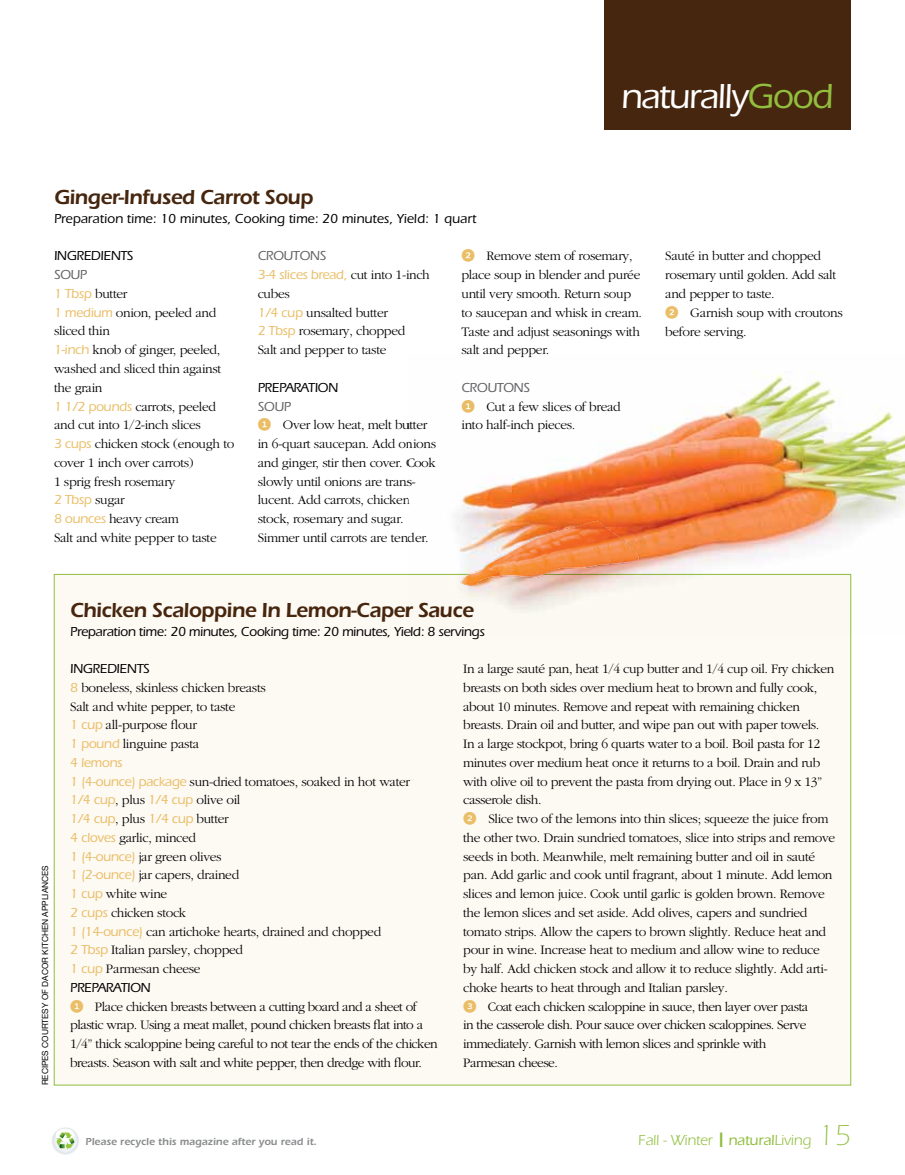
<style>
.page{position:relative;width:905px;height:1175px;background:#fff}
.page>*{position:absolute;margin:0;border:0;box-sizing:border-box;transform-origin:0 0}
.t1{font:500 36px "Itc Eras";letter-spacing:-.04em;color:#fff}
.t2{font:500 36px "Itc Eras";color:#91be3e}
.t3{font:600 21px "Itc Eras";letter-spacing:-.025em;color:#46260e}
.t4{font:500 15px "Itc Eras";letter-spacing:-.01em;color:#91be3e}
.t5{font:15px "Itc Eras";letter-spacing:-.01em;color:#91be3e}
.t6{font:300 13.5px/18.8px "Garamond";letter-spacing:-.025em;color:#000}
.t7{font:500 13.5px "Itc Eras";letter-spacing:-.025em;color:#000}
.t8{font:500 13.5px/18.8px "Itc Eras";letter-spacing:-.025em;color:#eabe67}
.t9{font:500 13.5px "Itc Eras";color:#000}
.t10{font:500 13.5px "Itc Eras";letter-spacing:-.025em;color:#636466}
.t11{font:600 10.5px "Itc Eras";color:#8a8c8e}
.t12{font:8.4px "Helvetica Neue";color:#000}
.s1{color:#91be3e}
.s2{font-family:"Itc Eras";font-weight:500;color:#eabe67}
.s3{font-family:"Garamond";font-weight:300;color:#000}
.s4{color:#636466}
.s5{font-family:"Whitney Index Black Round Bd";font-weight:400;color:#eabe67}
.s6{font-weight:400}
.s7{font-weight:300;font-size:30px}
</style>
<div class="page">
<div style="left:54px;top:574px;width:796px;height:511px;background:#fdf9f3;border:1px solid #91be3e"></div>
<div style="left:604px;top:0;width:246px;height:129px;background:#46260e"></div>
<img style="left:399px;top:371px;width:505px;height:266px">
<svg style="left:51px;top:1126px;width:28px;height:28px"></svg>
<div style="left:52px;top:1127px;width:26px;height:26px;background:linear-gradient(to right,#e8edf0,#edf1f3);border-radius:13px"></div>
<div style="left:56px;top:1128px;width:18px;height:13px;background:#fff;border-radius:50%"></div>
<svg style="left:56px;top:1132px;width:19px;height:17px"></svg>
<h2 class="t3" style="left:54px;top:185px;width:261px">Ginger-Infused Carrot Soup</h2>
<p class="t9" style="left:54px;top:211px;width:424px">Preparation time: 10 minutes, Cooking time: 20 minutes, Yield: 1 quart</p>
<h1 class="t1" style="left:621px;top:76px;width:217px">naturally<span class="s1">Choices</span></h1>
<h1 class="t2" style="left:747px;top:76px;width:88px">Good</h1>
<p class="t7" style="left:54px;top:248px;width:81px">INGREDIENTS</p>
<p class="t10" style="left:54px;top:267px;width:35px">SOUP</p>
<p class="t6" style="left:54px;top:284px;width:182px"><span class="s2">1 Tbsp</span> butter<br><span class="s2">1 medium</span> onion, peeled and sliced thin<br><span class="s2">1-inch</span> knob of ginger, peeled, washed and sliced thin against the grain<br><span class="s2">1 1/2 pounds</span> carrots, peeled and cut into 1/2-inch slices<br><span class="s2">3 cups</span> chicken stock (enough to cover 1 inch over carrots)<br>1 sprig fresh rosemary</p>
<p class="t8" style="left:54px;top:490px;width:72px">2 Tbsp <span class="s3">sugar</span></p>
<p class="t6" style="left:54px;top:509px;width:164px"><span class="s2">8 ounces</span> heavy cream<br>Salt and white pepper to taste</p>
<p class="t8" style="left:258px;top:247px;width:173px"><span class="s4">CROUTONS<br></span>3-4 slices bread, <span class="s3">cut into 1-inch</span></p>
<p class="t6" style="left:258px;top:284px;width:149px">cubes<br><span class="s2">1/4 cup</span> unsalted butter<br><span class="s2">2 Tbsp</span> rosemary, chopped<br>Salt and pepper to taste</p>
<p class="t7" style="left:258px;top:380px;width:82px">PREPARATION</p>
<p class="t10" style="left:258px;top:398px;width:35px">SOUP</p>
<p class="t6" style="left:258px;top:416px;width:180px"><span class="s5">1</span> Over low heat, melt butter in 6-quart saucepan. Add onions and ginger, stir then cover. Cook slowly until onions are trans&shy;lucent. Add carrots, chicken stock, rosemary and sugar.<br>Simmer until carrots are tender.</p>
<p class="t6" style="left:461px;top:247px;width:182px"><span class="s5">2</span> Remove stem of rosemary, place soup in blender and purée until very smooth. Return soup to saucepan and whisk in cream.<br>Taste and adjust seasonings with salt and pepper.</p>
<p class="t10" style="left:461px;top:380px;width:70px">CROUTONS</p>
<p class="t6" style="left:461px;top:397px;width:161px"><span class="s5">1</span> Cut a few slices of bread into half-inch pieces.</p>
<p class="t6" style="left:665px;top:247px;width:179px">Sauté in butter and chopped rosemary until golden. Add salt and pepper to taste.<br><span class="s5">2</span> Garnish soup with croutons before serving.</p>
<p class="t12" style="left:40px;top:1085px;width:221px;rotate:-90deg">RECIPES COURTESY OF DACOR KITCHEN APPLIANCES</p>
<h2 class="t3" style="left:70px;top:597px;width:405px">Chicken Scaloppine In Lemon-Caper Sauce</h2>
<p class="t7" style="left:70px;top:623px;width:416px">Preparation time: 20 minutes, Cooking time: 20 minutes, Yield: 8 servings</p>
<p class="t7" style="left:70px;top:661px;width:81px">INGREDIENTS</p>
<p class="t6" style="left:70px;top:678px;width:197px"><span class="s2">8</span> boneless, skinless chicken breasts<br>Salt and white pepper, to taste<br><span class="s2">1 cup</span> all-purpose flour<br><span class="s2">1 pound</span> linguine pasta</p>
<p class="t8" style="left:70px;top:753px;width:54px">4 lemons</p>
<p class="t6" style="left:70px;top:772px;width:341px"><span class="s2">1 (4-ounce) package</span> sun-dried tomatoes, soaked in hot water<br><span class="s2">1/4 cup</span>, plus <span class="s2">1/4 cup</span> olive oil</p>
<p class="t8" style="left:70px;top:809px;width:160px">1/4 cup<span class="s3">, plus</span> 1/4 cup <span class="s3">butter</span></p>
<p class="t6" style="left:70px;top:828px;width:312px"><span class="s2">4 cloves</span> garlic, minced<br><span class="s2">1 (4-ounce)</span> jar green olives<br><span class="s2">1 (2-ounce)</span> jar capers, drained<br><span class="s2">1 cup</span> white wine<br><span class="s2">2 cups</span> chicken stock<br><span class="s2">1 (14-ounce)</span> can artichoke hearts, drained and chopped<br><span class="s2">2 Tbsp</span> Italian parsley, chopped<br><span class="s2">1 cup</span> Parmesan cheese</p>
<p class="t7" style="left:70px;top:980px;width:82px">PREPARATION</p>
<p class="t6" style="left:70px;top:997px;width:369px"><span class="s5">1</span> Place chicken breasts between a cutting board and a sheet of plastic wrap. Using a meat mallet, pound chicken breasts flat into a 1/4” thick scaloppine being careful to not tear the ends of the chicken breasts. Season with salt and white pepper, then dredge with flour.</p>
<p class="t6" style="left:463px;top:659px;width:373px">In a large sauté pan, heat 1/4 cup butter and 1/4 cup oil. Fry chicken breasts on both sides over medium heat to brown and fully cook, about 10 minutes. Remove and repeat with remaining chicken breasts. Drain oil and butter, and wipe pan out with paper towels.<br>In a large stockpot, bring 6 quarts water to a boil. Boil pasta for 12 minutes over medium heat once it returns to a boil. Drain and rub with olive oil to prevent the pasta from drying out. Place in 9 x 13” casserole dish.<br><span class="s5">2</span> Slice two of the lemons into thin slices; squeeze the juice from the other two. Drain sundried tomatoes, slice into strips and remove seeds in both. Meanwhile, melt remaining butter and oil in sauté pan. Add garlic and cook until fragrant, about 1 minute. Add lemon slices and lemon juice. Cook until garlic is golden brown. Remove the lemon slices and set aside. Add olives, capers and sundried tomato strips. Allow the capers to brown slightly. Reduce heat and pour in wine. Increase heat to medium and allow wine to reduce by half. Add chicken stock and allow it to reduce slightly. Add arti&shy;choke hearts to heat through and Italian parsley.<br><span class="s5">3</span> Coat each chicken scaloppine in sauce, then layer over pasta<br>in the casserole dish. Pour sauce over chicken scaloppines. Serve immediately. Garnish with lemon slices and sprinkle with<br>Parmesan cheese.</p>
<p class="t11" style="left:85px;top:1135px;width:233px">Please recycle this magazine after you read it.</p>
<p class="t4" style="left:720px;top:1131px;width:132px">❙ natural<span class="s6">Living</span> <span class="s7">15</span></p>
<p class="t5" style="left:638px;top:1131px;width:76px">Fall - Winter</p>
</div>
